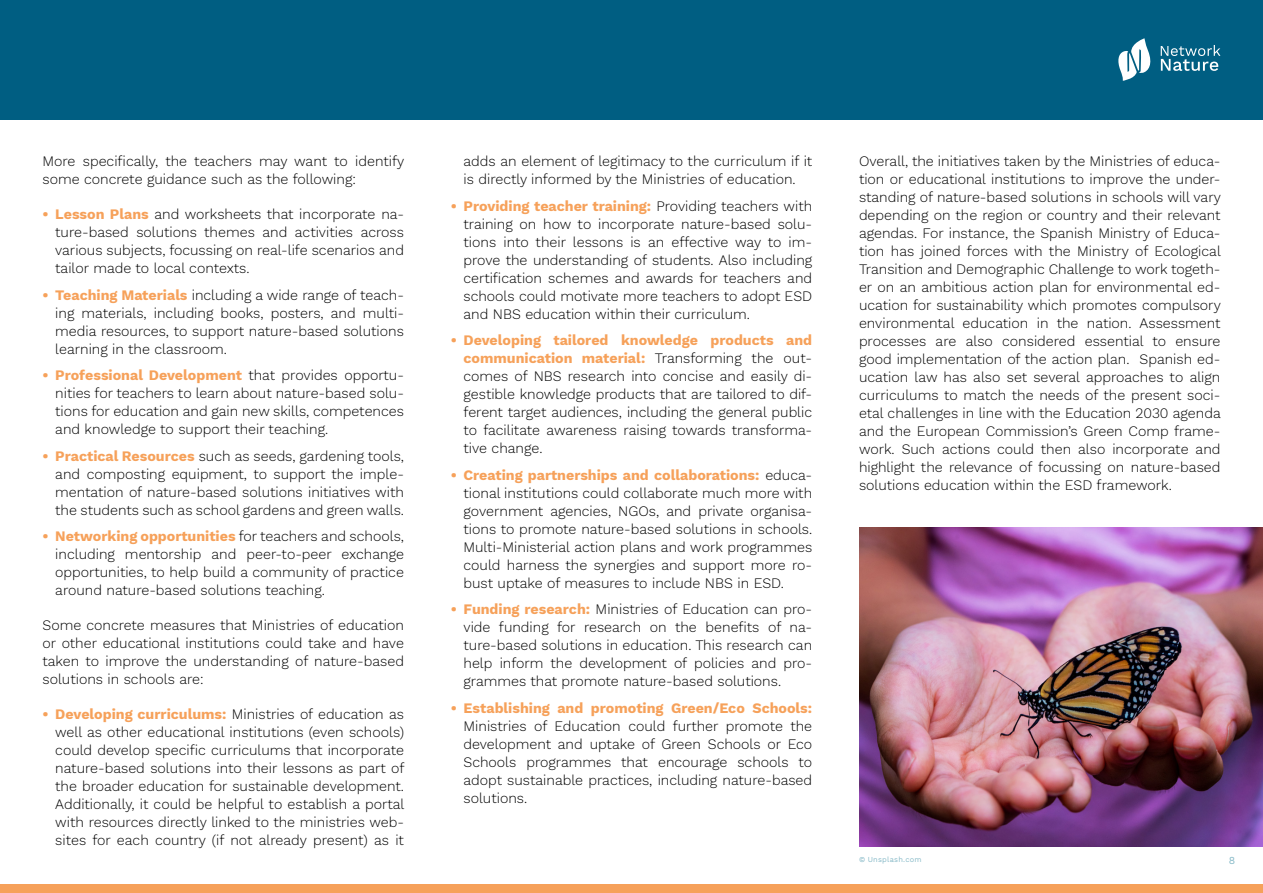
<style>
.page{position:relative;width:1263px;height:893px;background:#fff}
.page>*{position:absolute;margin:0;border:0;box-sizing:border-box;transform-origin:0 0}
.t1{font:300 14.25px/18px "Work Sans";color:#000;text-align:justify}
.t2{font:700 14.25px "Work Sans";color:#f6a15a}
.t3{font:10.5px "Work Sans";color:#86b9c7}
.t4{font:7.5px "Work Sans";letter-spacing:.025em;color:#86b9c7}
.s1{font-weight:700;color:#f6a15a}
</style>
<div class="page">
<div style="left:0;top:0;width:1263px;height:119px;background:#005e82"></div>
<div style="left:0;top:884px;width:1263px;height:9px;background:#f6a15a"></div>
<svg style="left:1161px;top:45px;width:59px;height:26px"></svg>
<svg style="left:1118px;top:38px;width:33px;height:43px"></svg>
<img style="left:859px;top:527px;width:404px;height:319px">
<p class="t1" style="left:43px;top:152px;width:363px">More specifically, the teachers may want to identify some concrete guidance such as the following:</p>
<p class="t1" style="left:55px;top:205px;width:350px;text-indent:-13px"><span class="s1">• Lesson Plans</span> and worksheets that incorporate na&shy;ture-based solutions themes and activities across various subjects, focussing on real-life scenarios and tailor made to local contexts.</p>
<p class="t1" style="left:55px;top:285px;width:350px;text-indent:-13px"><span class="s1">• Teaching Materials</span> including a wide range of teach&shy;ing materials, including books, posters, and multi&shy;media resources, to support nature-based solutions learning in the classroom.</p>
<p class="t1" style="left:55px;top:366px;width:350px;text-indent:-13px"><span class="s1">• Professional Development</span> that provides opportu&shy;nities for teachers to learn about nature-based solu&shy;tions for education and gain new skills, competences and knowledge to support their teaching.</p>
<p class="t1" style="left:55px;top:446px;width:350px;text-indent:-13px"><span class="s1">• Practical Resources</span> such as seeds, gardening tools, and composting equipment, to support the imple&shy;mentation of nature-based solutions initiatives with the students such as school gardens and green walls.</p>
<p class="t1" style="left:55px;top:527px;width:350px;text-indent:-13px"><span class="s1">• Networking opportunities</span> for teachers and schools, including mentorship and peer-to-peer exchange opportunities, to help build a community of practice around nature-based solutions teaching.</p>
<p class="t1" style="left:43px;top:616px;width:363px">Some concrete measures that Ministries of education or other educational institutions could take and have taken to improve the understanding of nature-based solutions in schools are:</p>
<p class="t1" style="left:55px;top:705px;width:351px;text-indent:-13px"><span class="s1">• Developing curriculums:</span> Ministries of education as well as other educational institutions (even schools) could develop specific curriculums that incorporate nature-based solutions into their lessons as part of the broader education for sustainable development.<br>Additionally, it could be helpful to establish a portal with resources directly linked to the ministries web&shy;sites for each country (if not already present) as it</p>
<p class="t1" style="left:463px;top:152px;width:350px">adds an element of legitimacy to the curriculum if it is directly informed by the Ministries of education.</p>
<p class="t1" style="left:463px;top:196px;width:350px;text-indent:-13px"><span class="s1">• Providing teacher training:</span> Providing teachers with training on how to incorporate nature-based solu&shy;tions into their lessons is an effective way to im&shy;prove the understanding of students. Also including certification schemes and awards for teachers and schools could motivate more teachers to adopt ESD and NBS education within their curriculum.</p>
<p class="t1" style="left:463px;top:331px;width:350px;text-indent:-13px"><span class="s1">• Developing tailored knowledge products and communication material:</span> Transforming the out&shy;comes of NBS research into concise and easily di&shy;gestible knowledge products that are tailored to dif&shy;ferent target audiences, including the general public to facilitate awareness raising towards transforma&shy;tive change.</p>
<p class="t1" style="left:463px;top:465px;width:350px;text-indent:-13px"><span class="s1">• Creating partnerships and collaborations:</span> educa&shy;tional institutions could collaborate much more with government agencies, NGOs, and private organisa&shy;tions to promote nature-based solutions in schools.<br>Multi-Ministerial action plans and work programmes could harness the synergies and support more ro&shy;bust uptake of measures to include NBS in ESD.</p>
<p class="t1" style="left:463px;top:600px;width:350px;text-indent:-13px"><span class="s1">• Funding research:</span> Ministries of Education can pro&shy;vide funding for research on the benefits of na&shy;ture-based solutions in education. This research can help inform the development of policies and pro&shy;grammes that promote nature-based solutions.</p>
<p class="t2" style="left:451px;top:697px;width:363px">• Establishing and promoting Green/Eco Schools:</p>
<p class="t1" style="left:463px;top:716px;width:350px">Ministries of Education could further promote the development and uptake of Green Schools or Eco Schools programmes that encourage schools to adopt sustainable practices, including nature-based solutions.</p>
<p class="t1" style="left:859px;top:152px;width:363px">Overall, the initiatives taken by the Ministries of educa&shy;tion or educational institutions to improve the under&shy;standing of nature-based solutions in schools will vary depending on the region or country and their relevant agendas. For instance, the Spanish Ministry of Educa&shy;tion has joined forces with the Ministry of Ecological Transition and Demographic Challenge to work togeth&shy;er on an ambitious action plan for environmental ed&shy;ucation for sustainability which promotes compulsory environmental education in the nation. Assessment processes are also considered essential to ensure good implementation of the action plan. Spanish ed&shy;ucation law has also set several approaches to align curriculums to match the needs of the present soci&shy;etal challenges in line with the Education 2030 agenda and the European Commission’s Green Comp frame&shy;work. Such actions could then also incorporate and highlight the relevance of focussing on nature-based solutions education within the ESD framework.</p>
<p class="t4" style="left:859px;top:853px;width:64px">© Unsplash.com</p>
<p class="t3" style="left:1229px;top:853px;width:8px">8</p>
</div>
